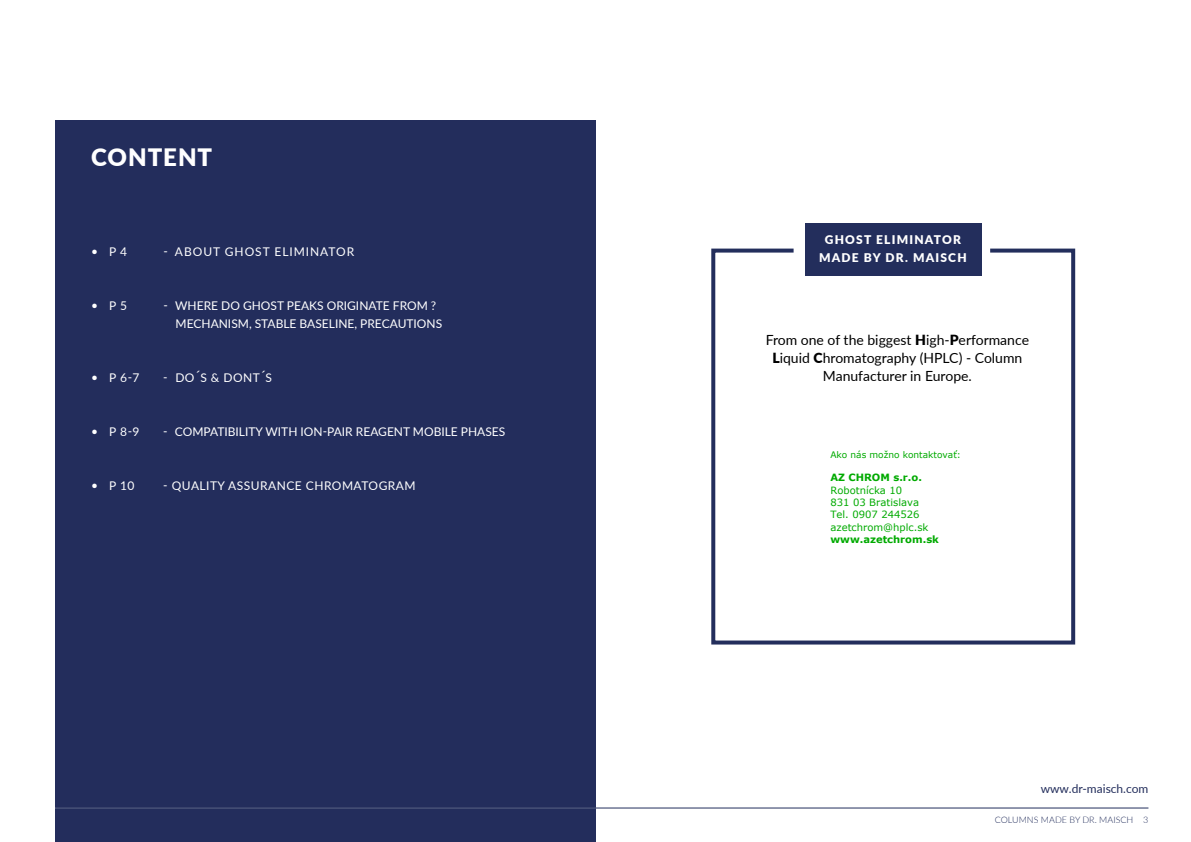
<style>
.page{position:relative;width:1191px;height:842px;background:#fff}
.page>*{position:absolute;margin:0;border:0;box-sizing:border-box;transform-origin:0 0}
.t1{font:900 24px "Lato";letter-spacing:.04em;color:#fff}
.t2{font:14px/18px "Lato";color:#000;text-align:center}
.t3{font:12px/18px "Lato";color:#fff}
.t4{font:900 12px/18px "Lato";letter-spacing:.1em;color:#fff;text-align:center}
.t5{font:12px "Lato";letter-spacing:.04em;color:#fff}
.t6{font:12px "Lato";letter-spacing:.08em;color:#fff}
.t7{font:12px "Lato";color:#232e5c}
.t8{font:10px/12.3px "Verdana";color:#0a0}
.t9{font:700 10px "Verdana";color:#0a0}
.t10{font:300 9px "Lato";color:#232e5c}
.t11{font:9px "Verdana";color:#0a0}
.s1{font-weight:900}
</style>
<div class="page">
<div style="left:55px;top:120px;width:540px;height:722px;background:#232d5c"></div>
<div style="left:805px;top:223px;width:176px;height:53px;background:#232e5c"></div>
<svg style="left:711px;top:247px;width:365px;height:398px"></svg>
<hr style="left:595px;top:808px;width:553px;height:1px;background:#232e5c">
<h1 class="t1" style="left:91px;top:139px;width:122px">CONTENT</h1>
<p class="t3" style="left:91px;top:242px;width:37px">• P4</p>
<p class="t6" style="left:163px;top:243px;width:192px">- ABOUT GHOST ELIMINATOR</p>
<p class="t3" style="left:91px;top:296px;width:37px">• P5</p>
<p class="t3" style="left:176px;top:296px;width:268px;text-indent:-12px">- WHERE DO GHOST PEAKS ORIGINATE FROM ?<br>MECHANISM, STABLE BASELINE, PRECAUTIONS</p>
<p class="t3" style="left:91px;top:368px;width:50px">• P 6-7</p>
<p class="t3" style="left:163px;top:368px;width:110px">- DO´S &amp; DONT´S</p>
<p class="t3" style="left:91px;top:422px;width:50px">• P 8-9</p>
<p class="t3" style="left:163px;top:422px;width:343px">- COMPATIBILITY WITH ION-PAIR REAGENT MOBILE PHASES</p>
<p class="t3" style="left:91px;top:476px;width:45px">• P10</p>
<p class="t5" style="left:163px;top:477px;width:254px">- QUALITY ASSURANCE CHROMATOGRAM</p>
<p class="t4" style="left:819px;top:230px;width:149px">GHOST ELIMINATOR<br>MADE BY DR. MAISCH</p>
<p class="t2" style="left:765px;top:330px;width:265px">From one of the biggest <span class="s1">H</span>igh-<span class="s1">P</span>erformance<br><span class="s1">L</span>iquid <span class="s1">C</span>hromatography (HPLC) - Column<br>Manufacturer in Europe.</p>
<p class="t11" style="left:830px;top:448px;width:132px">Ako nás možno kontaktovať:</p>
<p class="t9" style="left:830px;top:471px;width:93px">AZ CHROM s.r.o.</p>
<p class="t8" style="left:830px;top:484px;width:100px">Robotnícka 10<br>831 03 Bratislava<br>Tel. 0907 244526 azetchrom@hplc.sk</p>
<p class="t9" style="left:830px;top:532px;width:110px">www.azetchrom.sk</p>
<p class="t7" style="left:1040px;top:780px;width:109px">www.dr-maisch.com</p>
<p class="t10" style="left:994px;top:814px;width:155px">COLUMNS MADE BY DR. MAISCH 3</p>
</div>
